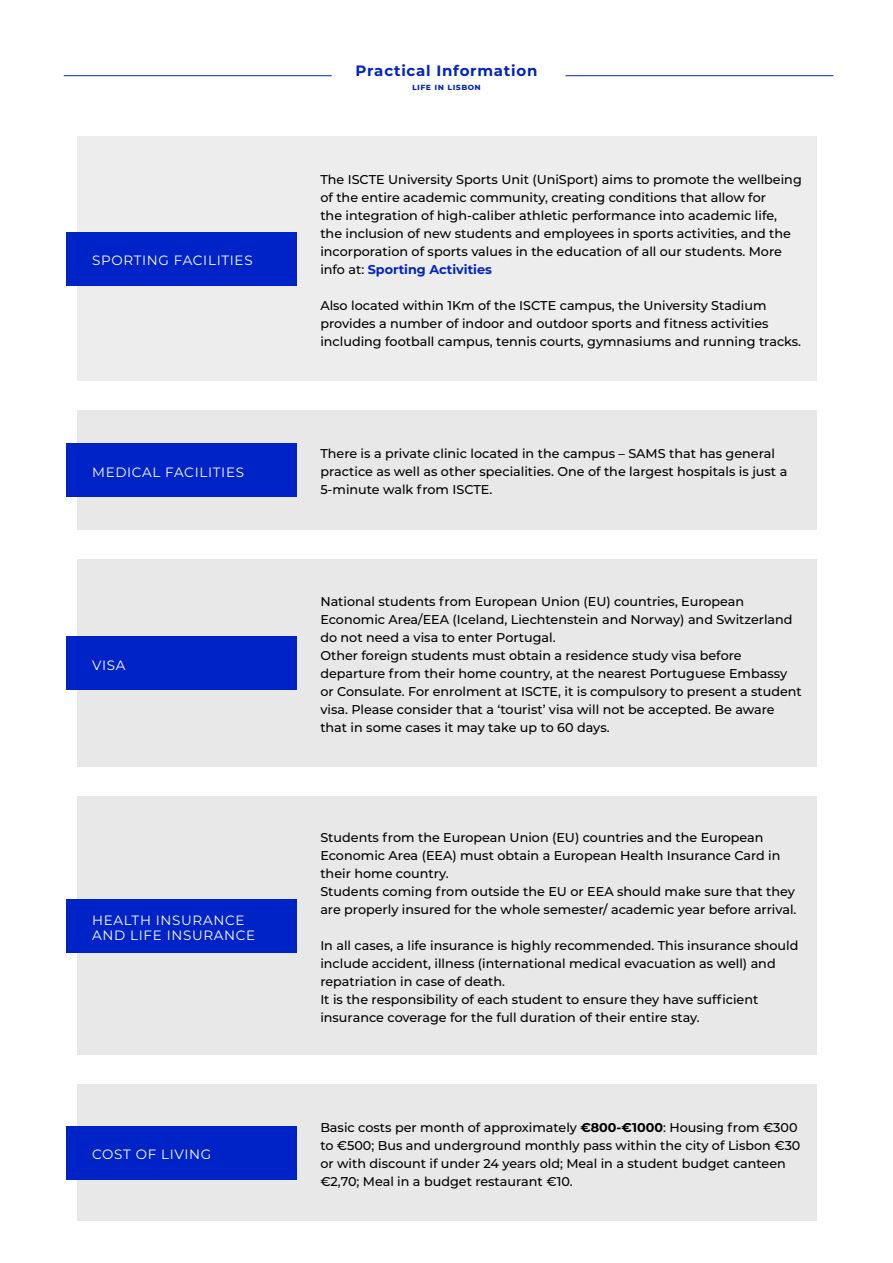
<style>
.page{position:relative;width:893px;height:1263px;background:#fff}
.page>*{position:absolute;margin:0;border:0;box-sizing:border-box;transform-origin:0 0}
.t1{font:700 15px "Montserrat";letter-spacing:.05em;color:#0023c7}
.t2{font:13.5px/15px "Montserrat";letter-spacing:.05em;color:#fff}
.t3{font:500 12.75px/18px "Montserrat";color:#000}
.t4{font:700 9px "Montserrat";letter-spacing:.05em;color:#0023c7}
.s1{font-weight:700;color:#0023c7}
.s2{font-weight:700}
</style>
<div class="page">
<div style="left:77px;top:411px;width:739px;height:119px;background:#e8e8e8"></div>
<div style="left:66px;top:444px;width:231px;height:53px;background:#0023c7"></div>
<div style="left:77px;top:559px;width:739px;height:208px;background:#e8e8e8"></div>
<div style="left:66px;top:636px;width:231px;height:54px;background:#0023c7"></div>
<div style="left:77px;top:796px;width:739px;height:259px;background:#e8e8e8"></div>
<div style="left:66px;top:899px;width:231px;height:53px;background:#0023c7"></div>
<div style="left:77px;top:1085px;width:739px;height:136px;background:#e8e8e8"></div>
<div style="left:66px;top:1126px;width:231px;height:53px;background:#0023c7"></div>
<hr style="left:64px;top:75px;width:268px;height:1px;background:#0023c7">
<hr style="left:566px;top:75px;width:267px;height:1px;background:#0023c7">
<div style="left:77px;top:136px;width:739px;height:245px;background:#ededed"></div>
<div style="left:66px;top:232px;width:231px;height:53px;background:#0023c7"></div>
<p class="t2" style="left:92px;top:252px;width:162px">SPORTING FACILITIES</p>
<p class="t2" style="left:92px;top:464px;width:153px">MEDICAL FACILITIES</p>
<p class="t2" style="left:92px;top:657px;width:35px">VISA</p>
<p class="t2" style="left:92px;top:912px;width:165px">HEALTH INSURANCE<br>AND LIFE INSURANCE</p>
<p class="t2" style="left:92px;top:1146px;width:121px">COST OF LIVING</p>
<p class="t1" style="left:356px;top:60px;width:183px">Practical Information</p>
<p class="t4" style="left:412px;top:80px;width:70px">life in lisbon</p>
<p class="t3" style="left:320px;top:170px;width:483px">The ISCTE University Sports Unit (UniSport) aims to promote the wellbeing of the entire academic community, creating conditions that allow for<br>the integration of high-caliber athletic performance into academic life, the inclusion of new students and employees in sports activities, and the incorporation of sports values in the education of all our students. More info at: <span class="s1">Sporting Activities</span></p>
<p class="t3" style="left:320px;top:296px;width:482px">Also located within 1Km of the ISCTE campus, the University Stadium provides a number of indoor and outdoor sports and fitness activities including football campus, tennis courts, gymnasiums and running tracks.</p>
<p class="t3" style="left:320px;top:444px;width:468px">There is a private clinic located in the campus – SAMS that has general practice as well as other specialities. One of the largest hospitals is just a<br>5-minute walk from ISCTE.</p>
<p class="t3" style="left:320px;top:592px;width:483px">National students from European Union (EU) countries, European Economic Area/EEA (Iceland, Liechtenstein and Norway) and Switzerland do not need a visa to enter Portugal.<br>Other foreign students must obtain a residence study visa before departure from their home country, at the nearest Portuguese Embassy or Consulate. For enrolment at ISCTE, it is compulsory to present a student visa. Please consider that a ‘tourist’ visa will not be accepted. Be aware that in some cases it may take up to 60 days.</p>
<p class="t3" style="left:320px;top:828px;width:478px">Students from the European Union (EU) countries and the European Economic Area (EEA) must obtain a European Health Insurance Card in their home country.<br>Students coming from outside the EU or EEA should make sure that they are properly insured for the whole semester/ academic year before arrival.</p>
<p class="t3" style="left:320px;top:936px;width:480px">In all cases, a life insurance is highly recommended. This insurance should include accident, illness (international medical evacuation as well) and repatriation in case of death.<br>It is the responsibility of each student to ensure they have sufficient insurance coverage for the full duration of their entire stay.</p>
<p class="t3" style="left:320px;top:1118px;width:482px">Basic costs per month of approximately <span class="s2">€800-€1000</span>: Housing from €300 to €500; Bus and underground monthly pass within the city of Lisbon €30 or with discount if under 24 years old; Meal in a student budget canteen €2,70; Meal in a budget restaurant €10.</p>
</div>
